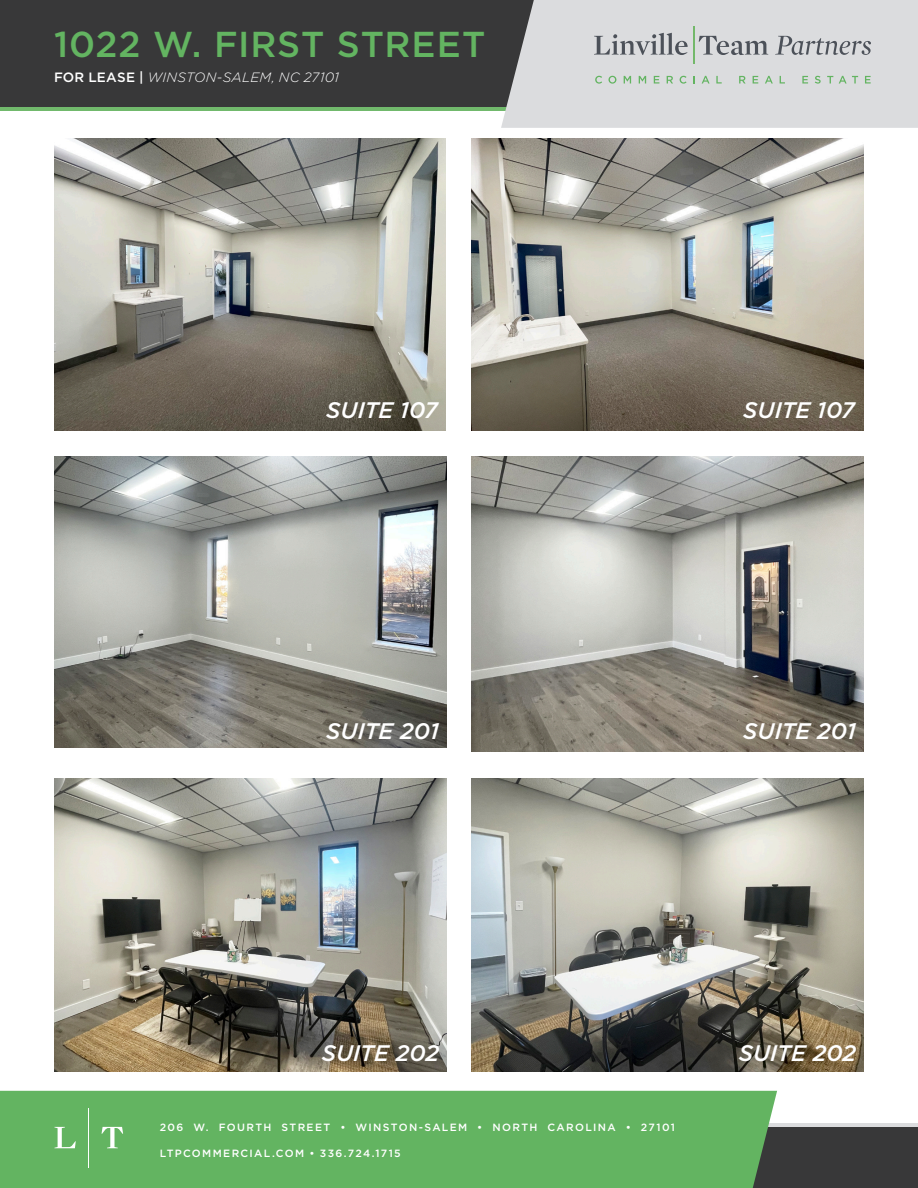
<style>
.page{position:relative;width:918px;height:1188px;background:#fff}
.page>*{position:absolute;margin:0;border:0;box-sizing:border-box;transform-origin:0 0}
.t1{font:500 36px "Gotham";letter-spacing:.025em;color:#63b461}
.t2{font:italic 500 22.5px "Gotham";letter-spacing:-.005em;color:#fff}
.t3{font:italic 300 13.5px "Gotham";letter-spacing:.02em;color:#fff}
.t4{font:500 10.5px "Gotham";letter-spacing:.125em;color:#fff}
.s1{font-weight:500;font-style:normal}
</style>
<div class="page">
<div style="left:0;top:1123px;width:918px;height:65px;background:#383839"></div>
<div style="left:0;top:0;width:918px;height:110px;background:#383839"></div>
<hr style="left:0;top:107px;width:918px;height:3px;background:#71b96c">
<div style="left:501px;top:0;width:417px;height:128px;background:#dbdcde"></div>
<svg style="left:594px;top:33px;width:94px;height:22px;background:#b1b3b7"></svg>
<hr style="left:693px;top:26px;width:1px;height:38px;background:#73b86a">
<svg style="left:699px;top:36px;width:69px;height:19px"></svg>
<svg style="left:775px;top:36px;width:96px;height:19px;background:#b5b7ba"></svg>
<svg style="left:595px;top:76px;width:7px;height:8px"></svg>
<svg style="left:608px;top:76px;width:8px;height:8px"></svg>
<svg style="left:624px;top:76px;width:7px;height:8px"></svg>
<svg style="left:639px;top:76px;width:7px;height:8px"></svg>
<svg style="left:654px;top:76px;width:5px;height:8px"></svg>
<svg style="left:667px;top:76px;width:6px;height:8px"></svg>
<svg style="left:680px;top:76px;width:7px;height:8px"></svg>
<svg style="left:693px;top:76px;width:2px;height:8px"></svg>
<svg style="left:702px;top:76px;width:8px;height:8px"></svg>
<svg style="left:716px;top:76px;width:6px;height:8px"></svg>
<svg style="left:739px;top:76px;width:7px;height:8px"></svg>
<svg style="left:753px;top:76px;width:5px;height:8px"></svg>
<svg style="left:765px;top:76px;width:8px;height:8px"></svg>
<svg style="left:780px;top:76px;width:5px;height:8px"></svg>
<svg style="left:802px;top:76px;width:6px;height:8px"></svg>
<svg style="left:815px;top:76px;width:6px;height:8px"></svg>
<svg style="left:827px;top:76px;width:6px;height:8px"></svg>
<svg style="left:839px;top:76px;width:19px;height:8px"></svg>
<svg style="left:865px;top:76px;width:6px;height:8px"></svg>
<hr style="left:0;top:1123px;width:918px;height:3px;background:#dbdcde">
<div style="left:0;top:1091px;width:777px;height:97px;background:#63b461"></div>
<svg style="left:54px;top:1127px;width:22px;height:21px"></svg>
<hr style="left:88px;top:1108px;width:1px;height:59px;background:#fff">
<svg style="left:102px;top:1127px;width:21px;height:21px"></svg>
<img style="left:472px;top:457px;width:392px;height:294px">
<img style="left:54px;top:138px;width:392px;height:293px">
<img style="left:472px;top:778px;width:392px;height:293px">
<img style="left:472px;top:138px;width:392px;height:293px">
<img style="left:54px;top:457px;width:392px;height:291px">
<img style="left:54px;top:778px;width:392px;height:293px">
<h1 class="t1" style="left:54px;top:20px;width:433px">1022 W. FIRST STREET</h1>
<p class="t3" style="left:54px;top:68px;width:287px"><span class="s1">FOR LEASE |</span> WINSTON-SALEM, NC 27101</p>
<p class="t2" style="left:326px;top:395px;width:113px">SUITE 107</p>
<p class="t2" style="left:743px;top:395px;width:113px">SUITE 107</p>
<p class="t2" style="left:326px;top:716px;width:114px">SUITE 201</p>
<p class="t2" style="left:743px;top:716px;width:114px">SUITE 201</p>
<p class="t2" style="left:322px;top:1038px;width:119px">SUITE 202</p>
<p class="t2" style="left:739px;top:1038px;width:119px">SUITE 202</p>
<p class="t4" style="left:160px;top:1120px;width:517px">206 W. FOURTH STREET • WINSTON-SALEM • NORTH CAROLINA • 27101</p>
<p class="t4" style="left:160px;top:1146px;width:243px">LTPCOMMERCIAL.COM • 336.724.1715</p>
</div>
